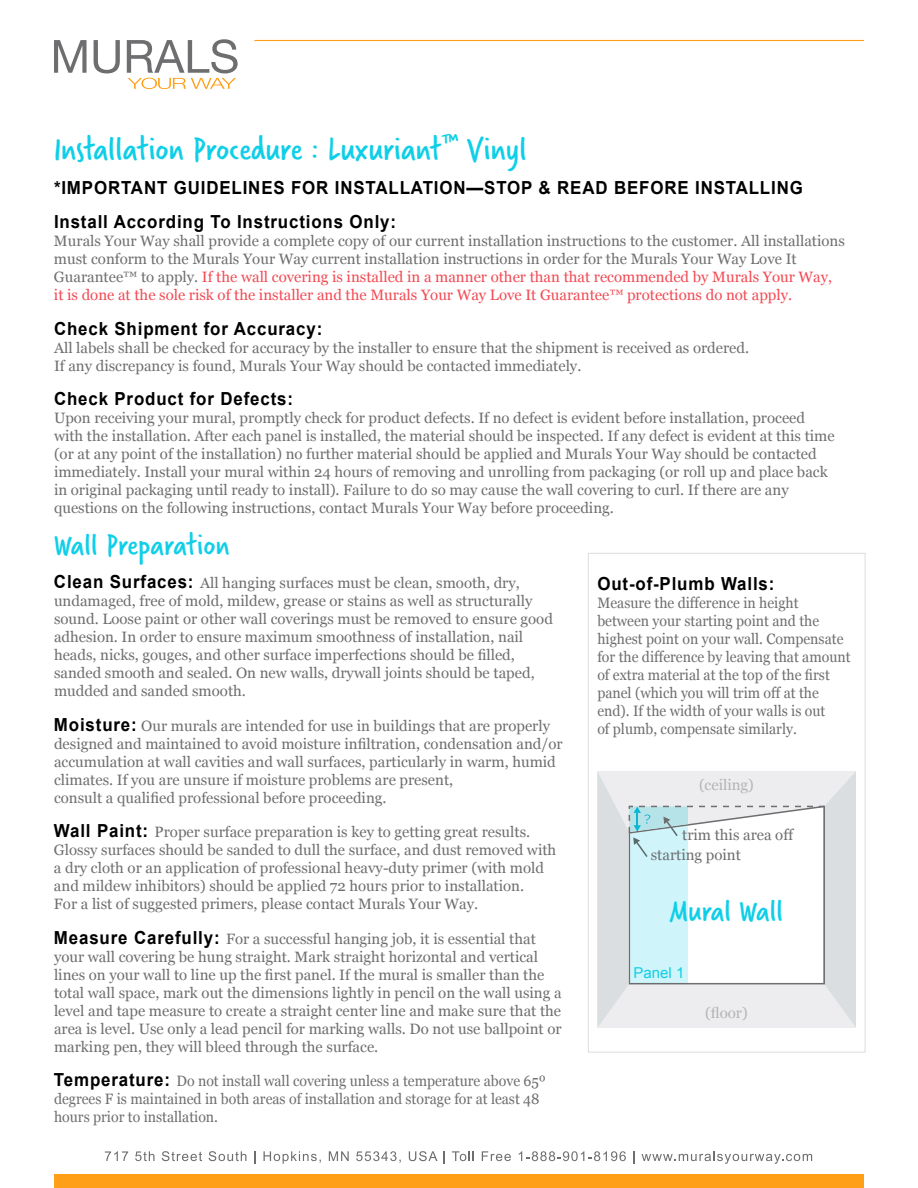
<style>
.page{position:relative;width:918px;height:1188px;background:#fff}
.page>*{position:absolute;margin:0;border:0;box-sizing:border-box;transform-origin:0 0}
.t1{font:36px "Verveine";color:#0fcfe8}
.t2{font:33px "Verveine";color:#0fcfe8}
.t3{font:700 18px/34.5px "Arial";letter-spacing:.05em;color:#000;scale:.94 1}
.t4{font:15px/18px "Georgia";color:#6e6e70}
.t5{font:15px/18px "Georgia";color:#6e6e70;scale:.94 1}
.t6{font:15px "Georgia";color:#b3b3b5}
.t7{font:15px "Arial";color:#0fcfe8}
.s1{color:#f24a54}
.s2{font-family:"Arial";font-weight:700;font-size:18px;color:#000}
</style>
<div class="page">
<svg style="left:54px;top:40px;width:33px;height:33px"></svg>
<svg style="left:94px;top:40px;width:26px;height:33px"></svg>
<svg style="left:127px;top:39px;width:111px;height:50px"></svg>
<hr style="left:254px;top:40px;width:610px;height:1px;background:#ff9e17">
<svg style="left:105px;top:1151px;width:23px;height:10px"></svg>
<svg style="left:135px;top:1151px;width:19px;height:10px"></svg>
<svg style="left:162px;top:1151px;width:40px;height:10px"></svg>
<svg style="left:209px;top:1151px;width:37px;height:10px"></svg>
<svg style="left:254px;top:1151px;width:1px;height:13px"></svg>
<svg style="left:264px;top:1151px;width:57px;height:13px"></svg>
<svg style="left:329px;top:1151px;width:20px;height:10px"></svg>
<svg style="left:356px;top:1151px;width:45px;height:12px"></svg>
<svg style="left:409px;top:1151px;width:29px;height:10px"></svg>
<svg style="left:444px;top:1151px;width:1px;height:13px"></svg>
<svg style="left:452px;top:1151px;width:22px;height:10px"></svg>
<svg style="left:482px;top:1151px;width:29px;height:10px"></svg>
<svg style="left:519px;top:1151px;width:107px;height:10px"></svg>
<svg style="left:633px;top:1151px;width:2px;height:13px"></svg>
<svg style="left:642px;top:1151px;width:170px;height:13px"></svg>
<div style="left:54px;top:1174px;width:810px;height:14px;background:#ff9e17"></div>
<div style="left:588px;top:553px;width:277px;height:500px;border:1px solid #dbdede"></div>
<svg style="left:597px;top:771px;width:259px;height:257px"></svg>
<h1 class="t1" style="left:54px;top:124px;width:474px">Installation Procedure : Luxuriant<sup>™</sup> Vinyl</h1>
<p class="t3" style="left:54px;top:171px;width:798px">*IMPORTANT GUIDELINES FOR INSTALLATION—STOP &amp; READ BEFORE INSTALLING<br>Install According To Instructions Only:</p>
<p class="t4" style="left:54px;top:232px;width:792px">Murals Your Way shall provide a complete copy of our current installation instructions to the customer. All installations must conform to the Murals Your Way current installation instructions in order for the Murals Your Way Love It Guarantee™ to apply. <span class="s1">If the wall covering is installed in a manner other than that recommended by Murals Your Way, it is done at the sole risk of the installer and the Murals Your Way Love It Guarantee™ protections do not apply.</span></p>
<p class="t3" style="left:54px;top:312px;width:287px">Check Shipment for Accuracy:</p>
<p class="t4" style="left:54px;top:338px;width:697px">All labels shall be checked for accuracy by the installer to ensure that the shipment is received as ordered.<br>If any discrepancy is found, Murals Your Way should be contacted immediately.</p>
<p class="t3" style="left:54px;top:383px;width:256px">Check Product for Defects:</p>
<p class="t4" style="left:54px;top:409px;width:782px">Upon receiving your mural, promptly check for product defects. If no defect is evident before installation, proceed with the installation. After each panel is installed, the material should be inspected. If any defect is evident at this time (or at any point of the installation) no further material should be applied and Murals Your Way should be contacted immediately. Install your mural within 24 hours of removing and unrolling from packaging (or roll up and place back in original packaging until ready to install). Failure to do so may cause the wall covering to curl. If there are any questions on the following instructions, contact Murals Your Way before proceeding.</p>
<h2 class="t2" style="left:54px;top:522px;width:177px">Wall Preparation</h2>
<p class="t4" style="left:54px;top:574px;width:500px"><span class="s2">Clean Surfaces:</span> All hanging surfaces must be clean, smooth, dry, undamaged, free of mold, mildew, grease or stains as well as structurally sound. Loose paint or other wall coverings must be removed to ensure good adhesion. In order to ensure maximum smoothness of installation, nail heads, nicks, gouges, and other surface imperfections should be filled, sanded smooth and sealed. On new walls, drywall joints should be taped, mudded and sanded smooth.</p>
<p class="t4" style="left:54px;top:716px;width:510px"><span class="s2">Moisture:</span> Our murals are intended for use in buildings that are properly designed and maintained to avoid moisture infiltration, condensation and/or accumulation at wall cavities and wall surfaces, particularly in warm, humid climates. If you are unsure if moisture problems are present,<br>consult a qualified professional before proceeding.</p>
<p class="t4" style="left:54px;top:823px;width:504px"><span class="s2">Wall Paint:</span> Proper surface preparation is key to getting great results.<br>Glossy surfaces should be sanded to dull the surface, and dust removed with a dry cloth or an application of professional heavy-duty primer (with mold and mildew inhibitors) should be applied 72 hours prior to installation.<br>For a list of suggested primers, please contact Murals Your Way.</p>
<p class="t4" style="left:54px;top:929px;width:509px"><span class="s2">Measure Carefully:</span> For a successful hanging job, it is essential that your wall covering be hung straight. Mark straight horizontal and vertical lines on your wall to line up the first panel. If the mural is smaller than the total wall space, mark out the dimensions lightly in pencil on the wall using a level and tape measure to create a straight center line and make sure that the area is level. Use only a lead pencil for marking walls. Do not use ballpoint or marking pen, they will bleed through the surface.</p>
<p class="t5" style="left:54px;top:1072px;width:525px"><span class="s2">Temperature:</span> Do not install wall covering unless a temperature above 65º degrees F is maintained in both areas of installation and storage for at least 48 hours prior to installation.</p>
<p class="t3" style="left:597px;top:567px;width:190px">Out-of-Plumb Walls:</p>
<p class="t5" style="left:597px;top:593px;width:271px">Measure the difference in height between your starting point and the highest point on your wall. Compensate for the difference by leaving that amount of extra material at the top of the first panel (which you will trim off at the end). If the width of your walls is out<br>of plumb, compensate similarly.</p>
<p class="t6" style="left:699px;top:773px;width:56px">(ceiling)</p>
<p class="t4" style="left:651px;top:824px;width:145px;line-height:20.1px;text-indent:31px">trim this area off starting point</p>
<h2 class="t2" style="left:670px;top:888px;width:115px">Mural Wall</h2>
<p class="t7" style="left:634px;top:963px;width:52px">Panel 1</p>
<p class="t6" style="left:705px;top:1002px;width:44px">(floor)</p>
</div>
